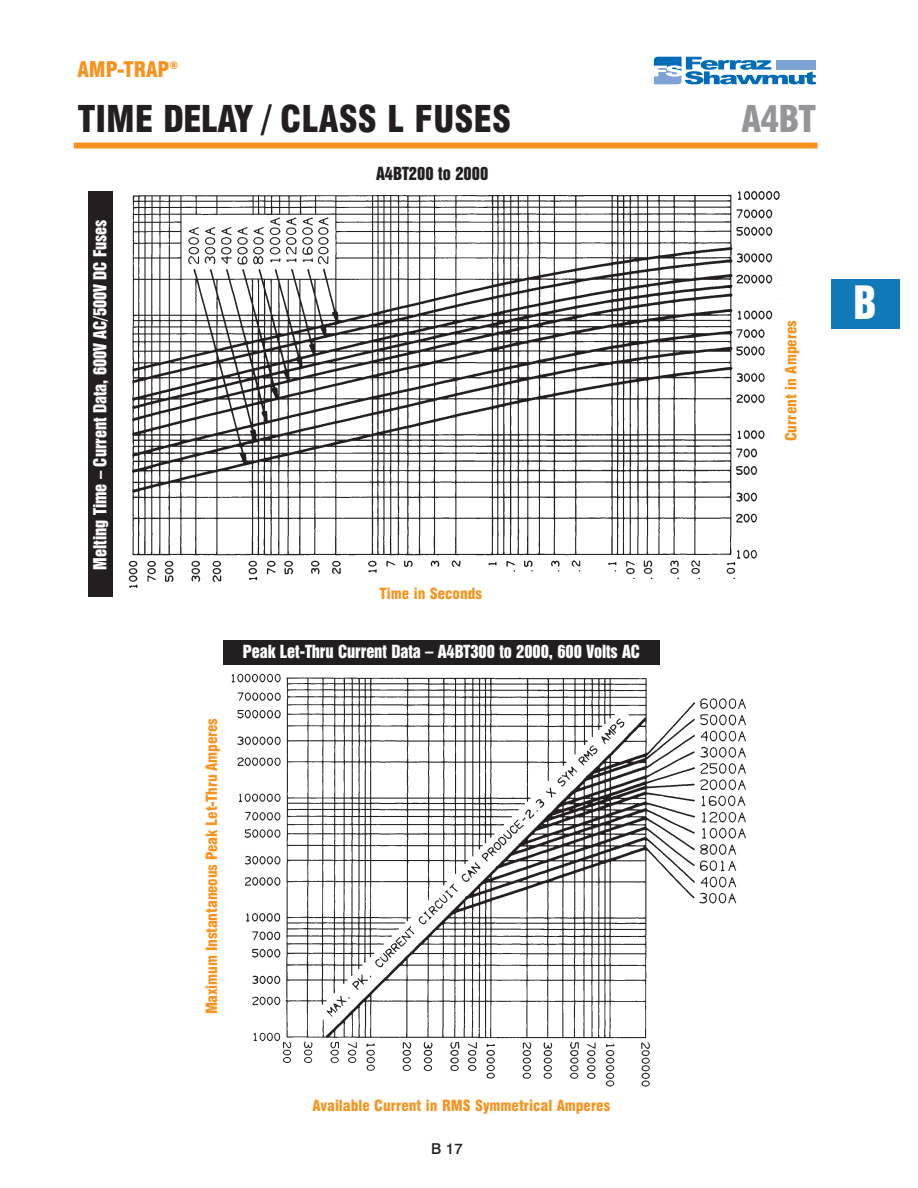
<style>
.page{position:relative;width:918px;height:1188px;background:#fff}
.page>*{position:absolute;margin:0;border:0;box-sizing:border-box;transform-origin:0 0}
.t1{font:42px "Swiss 921 BT Regular A";color:#fff}
.t2{font:900 condensed 36px "Swiss 721 BT";color:#231f20}
.t3{font:900 condensed 36px "Swiss 721 BT";color:#939598}
.t4{font:900 condensed 21px "Swiss 721 BT";color:#f7931d}
.t5{font:16.5px "Swiss 921 BT Regular A";letter-spacing:-.005em;color:#fff}
.t6{font:16.5px "Swiss 921 BT Regular A";color:#231f20}
.t7{font:900 condensed 15px "Swiss 721 BT";color:#f7931d}
.t8{font:500 15px "Swiss 721 BT";color:#231f20}
</style>
<div class="page">
<div style="left:74px;top:143px;width:744px;height:6px;background:#f7931d"></div>
<img style="left:128px;top:191px;width:652px;height:397px">
<img style="left:231px;top:673px;width:515px;height:414px">
<div style="left:88px;top:192px;width:25px;height:405px;background:#231f20"></div>
<div style="left:223px;top:641px;width:437px;height:24px;background:#231f20"></div>
<div style="left:831px;top:279px;width:69px;height:49px;background:#107ab9"></div>
<svg style="left:654px;top:57px;width:162px;height:27px"></svg>
<div style="left:777px;top:60px;width:39px;height:10px;background:#7ea3d5"></div>
<h3 class="t4" style="left:77px;top:61px;width:102px">AMP-TRAP<sup>®</sup></h3>
<h2 class="t2" style="left:78px;top:104px;width:434px">TIME DELAY / CLASS L FUSES</h2>
<h2 class="t3" style="left:741px;top:104px;width:76px">A4BT</h2>
<p class="t5" style="left:92px;top:570px;width:352px;rotate:-90deg">Melting Time – Current Data, 600V AC/500V DC Fuses</p>
<p class="t6" style="left:376px;top:166px;width:114px">A4BT200 to 2000</p>
<p class="t7" style="left:205px;top:1014px;width:298px;rotate:-90deg">Maximum Instantaneous Peak Let-Thru Amperes</p>
<p class="t7" style="left:380px;top:587px;width:104px">Time in Seconds</p>
<p class="t5" style="left:243px;top:644px;width:399px">Peak Let-Thru Current Data – A4BT300 to 2000, 600 Volts AC</p>
<p class="t7" style="left:785px;top:441px;width:123px;rotate:-90deg">Current in Amperes</p>
<h1 class="t1" style="left:844px;top:285px;width:43px">P FB</h1>
<p class="t7" style="left:312px;top:1099px;width:299px">Available Current in RMS Symmetrical Amperes</p>
<p class="t8" style="left:431px;top:1139px;width:33px">B 17</p>
</div>
